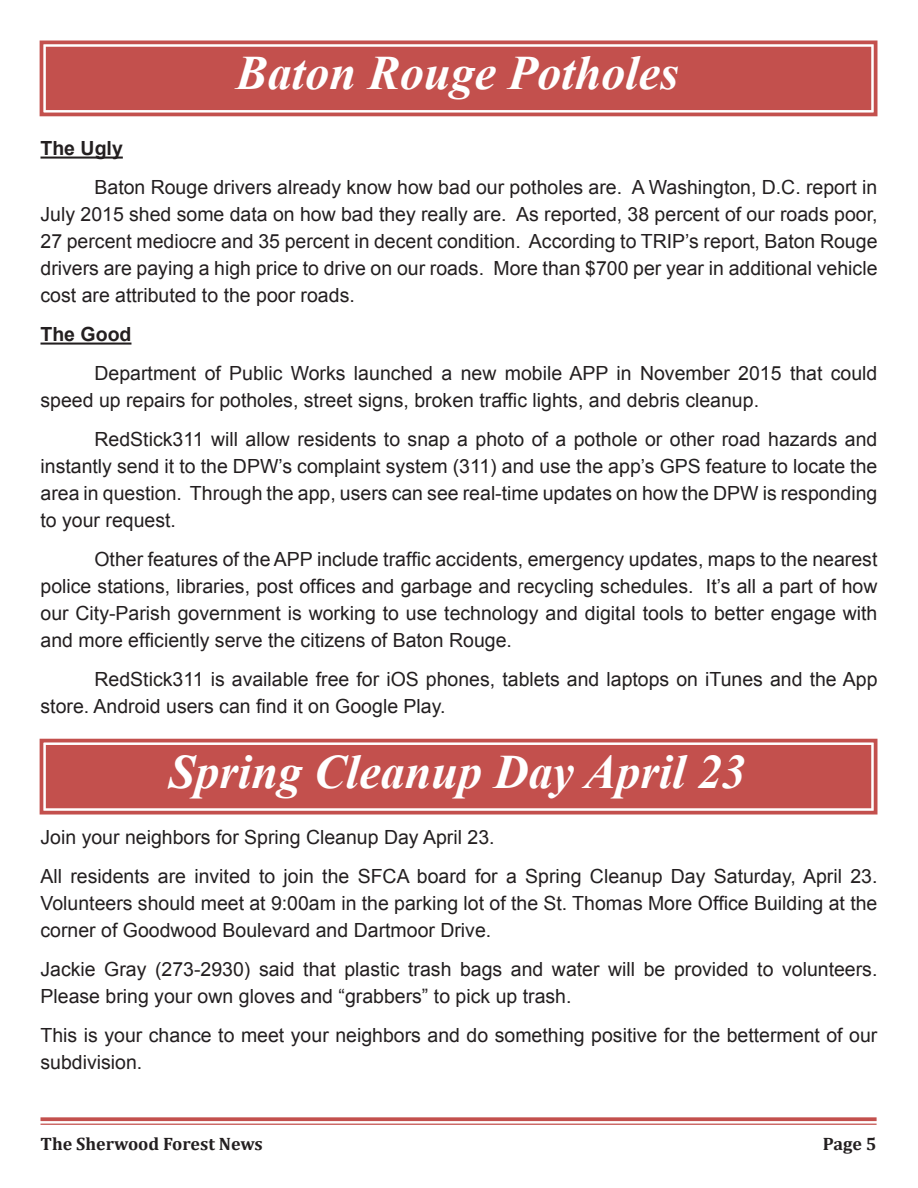
<style>
.page{position:relative;width:918px;height:1188px;background:#fff}
.page>*{position:absolute;margin:0;border:0;box-sizing:border-box;transform-origin:0 0}
.t1{font:italic 700 48px "Times New Roman";color:#fff}
.t2{font:19.5px/27px "Arial";color:#231f20;text-align:justify}
.t3{font:700 19.5px "Arial";color:#231f20}
.t4{font:700 18px "Cambria";color:#231f20}
</style>
<div class="page">
<svg style="left:40px;top:1117px;width:837px;height:4px;background:#c85f5c"></svg>
<hr style="left:40px;top:1124px;width:837px;height:1px;background:#c3504d">
<svg style="left:39px;top:40px;width:839px;height:77px"></svg>
<div style="left:45px;top:46px;width:827px;height:65px;background:#c3504d"></div>
<svg style="left:39px;top:738px;width:839px;height:77px"></svg>
<div style="left:45px;top:744px;width:827px;height:65px;background:#c3504d"></div>
<hr style="left:40px;top:157px;width:83px;height:2px;background:#231f20">
<hr style="left:40px;top:343px;width:91px;height:2px;background:#231f20">
<p class="t1" style="left:236px;top:40px;width:444px">Baton Rouge Potholes</p>
<p class="t3" style="left:40px;top:136px;width:84px">The Ugly</p>
<p class="t2" style="left:40px;top:174px;width:839px;text-indent:54px">Baton Rouge drivers already know how bad our potholes are. A Washington, D.C. report in July 2015 shed some data on how bad they really are. As reported, 38 percent of our roads poor, 27 percent mediocre and 35 percent in decent condition. According to TRIP’s report, Baton Rouge drivers are paying a high price to drive on our roads. More than $700 per year in additional vehicle cost are attributed to the poor roads.</p>
<p class="t3" style="left:40px;top:322px;width:93px">The Good</p>
<p class="t2" style="left:40px;top:360px;width:838px;text-indent:54px">Department of Public Works launched a new mobile APP in November 2015 that could speed up repairs for potholes, street signs, broken traffic lights, and debris cleanup.</p>
<p class="t2" style="left:40px;top:426px;width:838px;text-indent:54px">RedStick311 will allow residents to snap a photo of a pothole or other road hazards and instantly send it to the DPW’s complaint system (311) and use the app’s GPS feature to locate the area in question. Through the app, users can see real-time updates on how the DPW is responding to your request.</p>
<p class="t2" style="left:40px;top:546px;width:838px;text-indent:54px">Other features of the APP include traffic accidents, emergency updates, maps to the nearest police stations, libraries, post offices and garbage and recycling schedules. It’s all a part of how our City-Parish government is working to use technology and digital tools to better engage with and more efficiently serve the citizens of Baton Rouge.</p>
<p class="t2" style="left:40px;top:666px;width:839px;text-indent:54px">RedStick311 is available free for iOS phones, tablets and laptops on iTunes and the App store. Android users can find it on Google Play.</p>
<p class="t1" style="left:169px;top:738px;width:579px">Spring Cleanup Day April 23</p>
<p class="t2" style="left:40px;top:824px;width:456px">Join your neighbors for Spring Cleanup Day April 23.</p>
<p class="t2" style="left:40px;top:863px;width:838px">All residents are invited to join the SFCA board for a Spring Cleanup Day Saturday, April 23.<br>Volunteers should meet at 9:00am in the parking lot of the St. Thomas More Office Building at the corner of Goodwood Boulevard and Dartmoor Drive.</p>
<p class="t2" style="left:40px;top:956px;width:838px">Jackie Gray (273-2930) said that plastic trash bags and water will be provided to volunteers.<br>Please bring your own gloves and “grabbers” to pick up trash.</p>
<p class="t2" style="left:40px;top:1022px;width:838px">This is your chance to meet your neighbors and do something positive for the betterment of our subdivision.</p>
<p class="t4" style="left:40px;top:1131px;width:224px">The Sherwood Forest News</p>
<p class="t4" style="left:823px;top:1131px;width:55px">Page 5</p>
</div>
